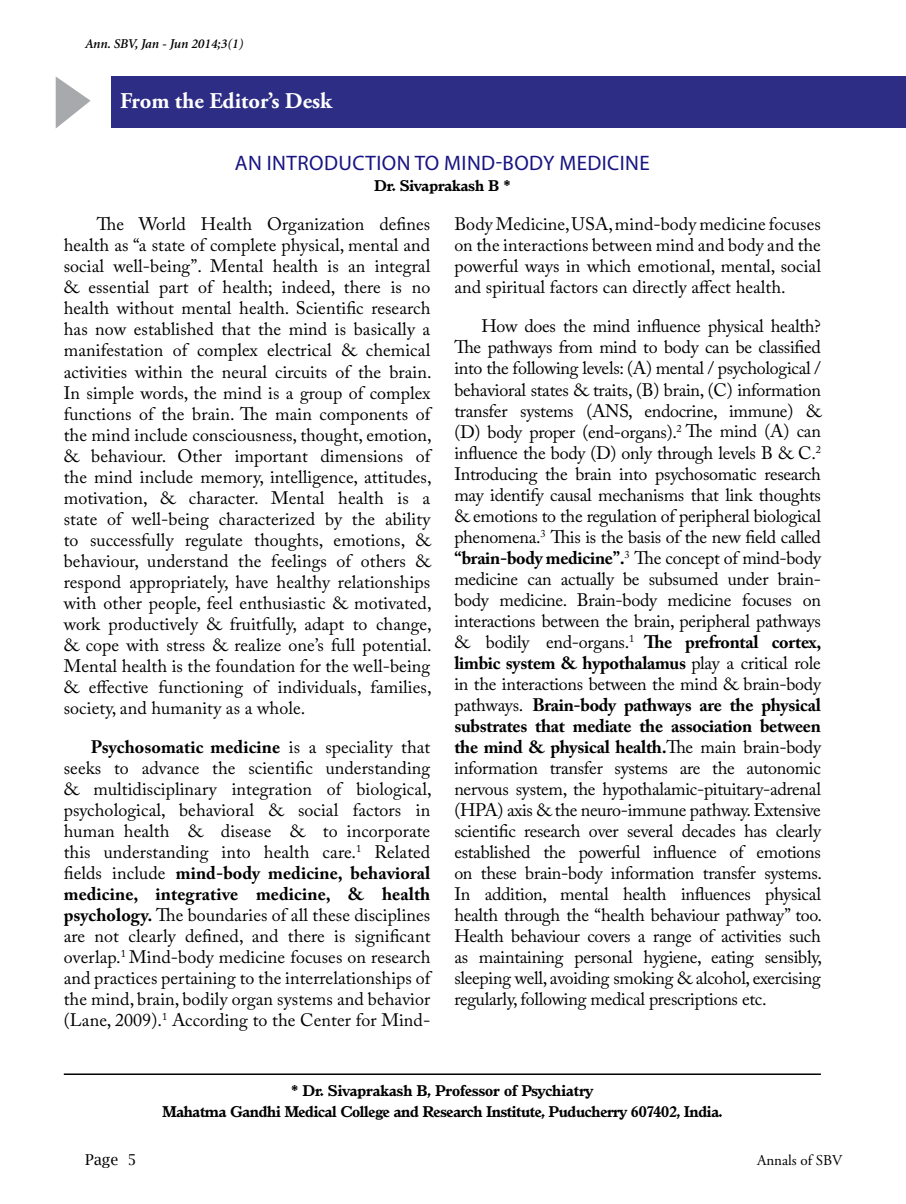
<style>
.page{position:relative;width:906px;height:1204px;background:#fff}
.page>*{position:absolute;margin:0;border:0;box-sizing:border-box;transform-origin:0 0}
.t1{font:700 22.5px "Adobe Garamond Pro";color:#fff}
.t2{font:21px "Myriad Pro";letter-spacing:.02em;color:#181483}
.t3{font:18px/21px "Adobe Caslon Pro";letter-spacing:.005em;color:#000;text-align:justify}
.t4{font:700 15px/21px "Granada";letter-spacing:-.015em;color:#000;text-align:center}
.t5{font:700 15px "Granada";letter-spacing:.005em;color:#000}
.t6{font:15px "Adobe Garamond Pro";color:#000}
.t7{font:15px "Lucida Bright";color:#000}
.t8{font:italic 600 13.5px "Minion";color:#000}
.s1{font-weight:700}
</style>
<div class="page">
<hr style="left:64px;top:1073px;width:757px;height:1px;background:#000">
<div style="left:112px;top:76px;width:794px;height:52px;background:#2d2d86"></div>
<svg style="left:56px;top:77px;width:35px;height:51px"></svg>
<p class="t8" style="left:85px;top:37px;width:160px">Ann. SBV, Jan - Jun 2014;3(1)</p>
<p class="t1" style="left:120px;top:88px;width:213px">From the Editor’s Desk</p>
<p class="t2" style="left:235px;top:150px;width:416px">AN INTRODUCTION TO MIND-BODY MEDICINE</p>
<p class="t5" style="left:374px;top:176px;width:137px">Dr. Sivaprakash B *</p>
<p class="t3" style="left:64px;top:214px;width:369px;text-indent:33px">The World Health Organization defines health as “a state of complete physical, mental and social well-being”. Mental health is an integral &amp; essential part of health; indeed, there is no health without mental health. Scientific research has now established that the mind is basically a manifestation of complex electrical &amp; chemical activities within the neural circuits of the brain.<br>In simple words, the mind is a group of complex functions of the brain. The main components of the mind include consciousness, thought, emotion, &amp; behaviour. Other important dimensions of the mind include memory, intelligence, attitudes, motivation, &amp; character. Mental health is a state of well-being characterized by the ability to successfully regulate thoughts, emotions, &amp; behaviour, understand the feelings of others &amp; respond appropriately, have healthy relationships with other people, feel enthusiastic &amp; motivated, work productively &amp; fruitfully, adapt to change, &amp; cope with stress &amp; realize one’s full potential.<br>Mental health is the foundation for the well-being &amp; effective functioning of individuals, families, society, and humanity as a whole.</p>
<p class="t3" style="left:64px;top:736px;width:369px;text-indent:27px"><span class="s1">Psychosomatic medicine</span> is a speciality that seeks to advance the scientific understanding &amp; multidisciplinary integration of biological, psychological, behavioral &amp; social factors in human health &amp; disease &amp; to incorporate this understanding into health care.<sup>1</sup> Related fields include <span class="s1">mind-body medicine, behavioral medicine, integrative medicine, &amp; health psychology.</span> The boundaries of all these disciplines are not clearly defined, and there is significant overlap.<sup>1</sup> Mind-body medicine focuses on research and practices pertaining to the interrelationships of the mind, brain, bodily organ systems and behavior (Lane, 2009).<sup>1</sup> According to the Center for Mind-</p>
<p class="t3" style="left:454px;top:214px;width:368px">Body Medicine, USA, mind-body medicine focuses on the interactions between mind and body and the powerful ways in which emotional, mental, social and spiritual factors can directly affect health.</p>
<p class="t3" style="left:454px;top:316px;width:369px;text-indent:27px">How does the mind influence physical health?<br>The pathways from mind to body can be classified into the following levels: (A) mental / psychological / behavioral states &amp; traits, (B) brain, (C) information transfer systems (ANS, endocrine, immune) &amp; (D) body proper (end-organs).<sup>2</sup> The mind (A) can influence the body (D) only through levels B &amp; C.<sup>2<br></sup>Introducing the brain into psychosomatic research may identify causal mechanisms that link thoughts &amp; emotions to the regulation of peripheral biological phenomena.<sup>3</sup> This is the basis of the new field called <span class="s1">“brain-body medicine”.</span><sup>3</sup> The concept of mind-body medicine can actually be subsumed under brain&shy;body medicine. Brain-body medicine focuses on interactions between the brain, peripheral pathways &amp; bodily end-organs.<sup>1</sup> <span class="s1">The prefrontal cortex, limbic system &amp; hypothalamus</span> play a critical role in the interactions between the mind &amp; brain-body pathways. <span class="s1">Brain-body pathways are the physical substrates that mediate the association between the mind &amp; physical health.</span>The main brain-body information transfer systems are the autonomic nervous system, the hypothalamic-pituitary-adrenal (HPA) axis &amp; the neuro-immune pathway. Extensive scientific research over several decades has clearly established the powerful influence of emotions on these brain-body information transfer systems.<br>In addition, mental health influences physical health through the “health behaviour pathway” too.<br>Health behaviour covers a range of activities such as maintaining personal hygiene, eating sensibly, sleeping well, avoiding smoking &amp; alcohol, exercising regularly, following medical prescriptions etc.</p>
<p class="t4" style="left:162px;top:1079px;width:561px">* Dr. Sivaprakash B, Professor of Psychiatry<br>Mahatma Gandhi Medical College and Research Institute, Puducherry 607402, India.</p>
<p class="t7" style="left:85px;top:1151px;width:53px">Page 5</p>
<p class="t6" style="left:757px;top:1151px;width:87px">Annals of SBV</p>
</div>
